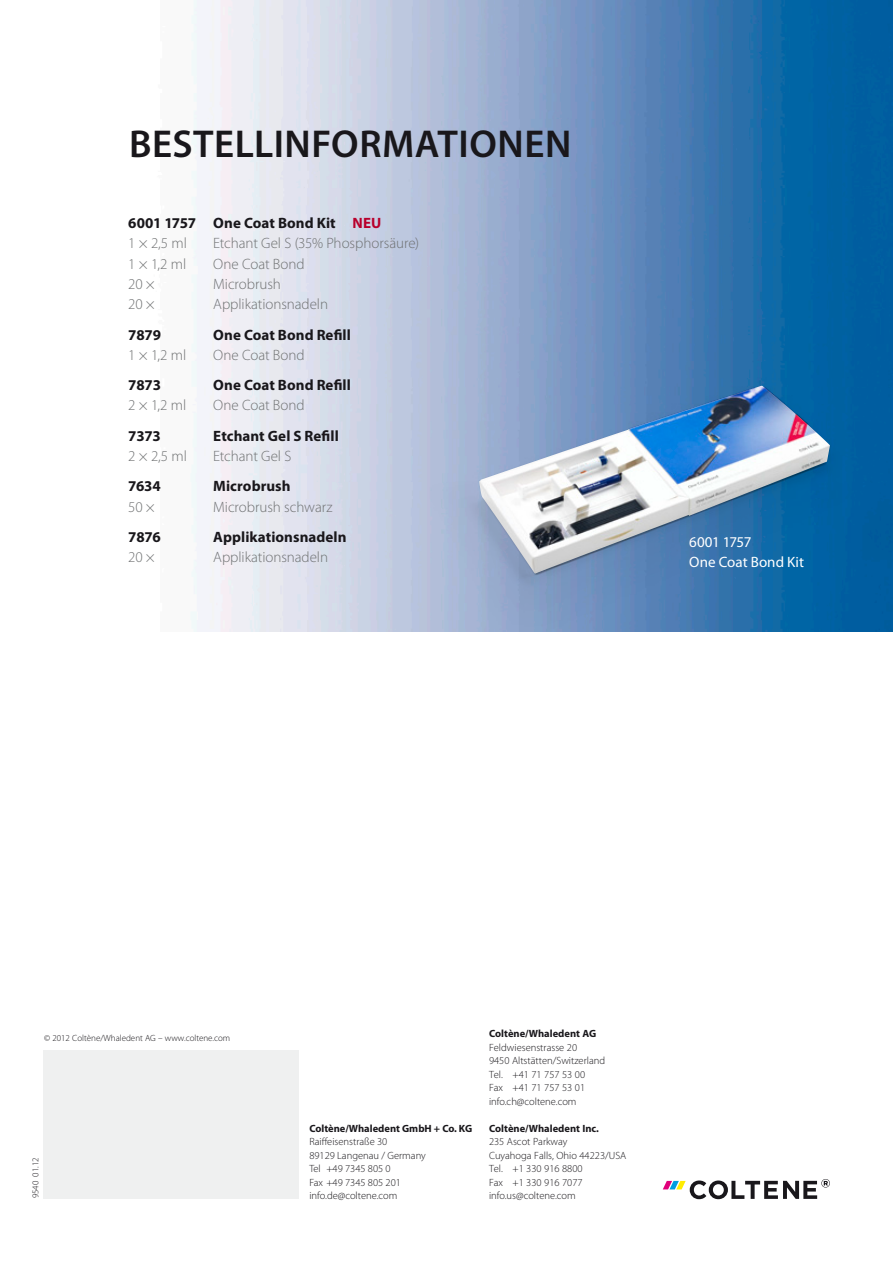
<style>
.page{position:relative;width:893px;height:1263px;background:#fff}
.page>*{position:absolute;margin:0;border:0;box-sizing:border-box;transform-origin:0 0}
.t1{font:600 39px "Myriad Pro";letter-spacing:.015em;color:#19171b}
.t2{font:300 15px "Myriad Pro";letter-spacing:-.005em;color:#6f7172}
.t3{font:700 15px/20.2px "Myriad Pro";letter-spacing:.005em;color:#19171b}
.t4{font:15px/20.2px "Myriad Pro";color:#fff}
.t5{font:300 10.5px/13.5px "Myriad Pro";color:#19171b}
.t6{font:700 10.5px "Myriad Pro";color:#19171b}
.t7{font:300 9px "Myriad Pro";color:#19171b}
.s1{color:#b8002c}
.s2{font-weight:300;color:#6f7172}
</style>
<div class="page">
<img style="left:190px;top:0;width:703px;height:631px">
<img style="left:397px;top:303px;width:496px;height:328px">
<img style="left:479px;top:386px;width:351px;height:187px">
<div style="left:43px;top:1050px;width:255px;height:149px;background:#eff0f0"></div>
<svg style="left:663px;top:1179px;width:167px;height:20px"></svg>
<h1 class="t1" style="left:129px;top:119px;width:444px">BESTELLINFORMATIONEN</h1>
<h2 class="t3" style="left:128px;top:212px;width:253px">6001 1757 One Coat Bond Kit <span class="s1">NEU<br></span><span class="s2">1 × 2,5 ml</span></h2>
<h2 class="t2" style="left:213px;top:234px;width:207px">Etchant Gel S (35% Phosphorsäure)</h2>
<h2 class="t2" style="left:128px;top:255px;width:73px">1 × 1,2 ml O</h2>
<h2 class="t2" style="left:223px;top:255px;width:83px">ne Coat Bond</h2>
<h2 class="t2" style="left:128px;top:275px;width:28px">20 ×</h2>
<h2 class="t2" style="left:213px;top:275px;width:69px">Microbrush</h2>
<h2 class="t2" style="left:128px;top:295px;width:28px">20 ×</h2>
<h2 class="t2" style="left:213px;top:295px;width:116px">Applikationsnadeln</h2>
<h2 class="t3" style="left:128px;top:324px;width:34px">7879</h2>
<h2 class="t3" style="left:213px;top:324px;width:139px">One Coat Bond Refill</h2>
<h2 class="t2" style="left:128px;top:346px;width:73px">1 × 1,2 ml O</h2>
<h2 class="t2" style="left:223px;top:346px;width:83px">ne Coat Bond</h2>
<h2 class="t3" style="left:128px;top:374px;width:34px">7873</h2>
<h2 class="t3" style="left:213px;top:374px;width:139px">One Coat Bond Refill</h2>
<h2 class="t2" style="left:128px;top:396px;width:73px">2 × 1,2 ml O</h2>
<h2 class="t2" style="left:223px;top:396px;width:83px">ne Coat Bond</h2>
<h2 class="t3" style="left:128px;top:425px;width:34px">7373</h2>
<h2 class="t3" style="left:213px;top:425px;width:127px">Etchant Gel S Refill</h2>
<h2 class="t2" style="left:128px;top:447px;width:60px">2 × 2,5 ml</h2>
<h2 class="t2" style="left:213px;top:447px;width:80px">Etchant Gel S</h2>
<h2 class="t3" style="left:128px;top:476px;width:66px">7634 M</h2>
<h2 class="t3" style="left:226px;top:476px;width:66px">icrobrush</h2>
<h2 class="t2" style="left:128px;top:498px;width:28px">50 ×</h2>
<h2 class="t2" style="left:213px;top:498px;width:121px">Microbrush schwarz</h2>
<h2 class="t3" style="left:128px;top:526px;width:34px">7876</h2>
<h2 class="t3" style="left:213px;top:526px;width:135px">Applikationsnadeln</h2>
<h2 class="t2" style="left:128px;top:548px;width:28px">20 ×</h2>
<h2 class="t2" style="left:213px;top:548px;width:116px">Applikationsnadeln</h2>
<h2 class="t4" style="left:689px;top:532px;width:116px">6001 1757<br>One Coat Bond Kit</h2>
<p class="t7" style="left:44px;top:1033px;width:188px">© 2012 Coltène/Whaledent AG – www.coltene.com</p>
<p class="t7" style="left:30px;top:1198px;width:43px;rotate:-90deg">9540 01.12</p>
<p class="t6" style="left:309px;top:1121px;width:163px">Coltène/Whaledent GmbH + Co. KG</p>
<p class="t5" style="left:309px;top:1135px;width:118px">Raiffeisenstraße 30<br>89129 Langenau / Germany<br>Tel +49 7345 805 0<br>Fax +49 7345 805 201 info.de@coltene.com</p>
<p class="t6" style="left:489px;top:1027px;width:108px">Coltène/Whaledent AG</p>
<p class="t5" style="left:489px;top:1040px;width:118px">Feldwiesenstrasse 20<br>9450 Altstätten/Switzerland<br>Tel. +41 71 757 53 00<br>Fax +41 71 757 53 01 info.ch@coltene.com</p>
<p class="t6" style="left:489px;top:1121px;width:111px">Coltène/Whaledent Inc.</p>
<p class="t5" style="left:489px;top:1135px;width:139px">235 Ascot Parkway<br>Cuyahoga Falls, Ohio 44223/USA<br>Tel. +1 330 916 8800<br>Fax +1 330 916 7077 info.us@coltene.com</p>
</div>
